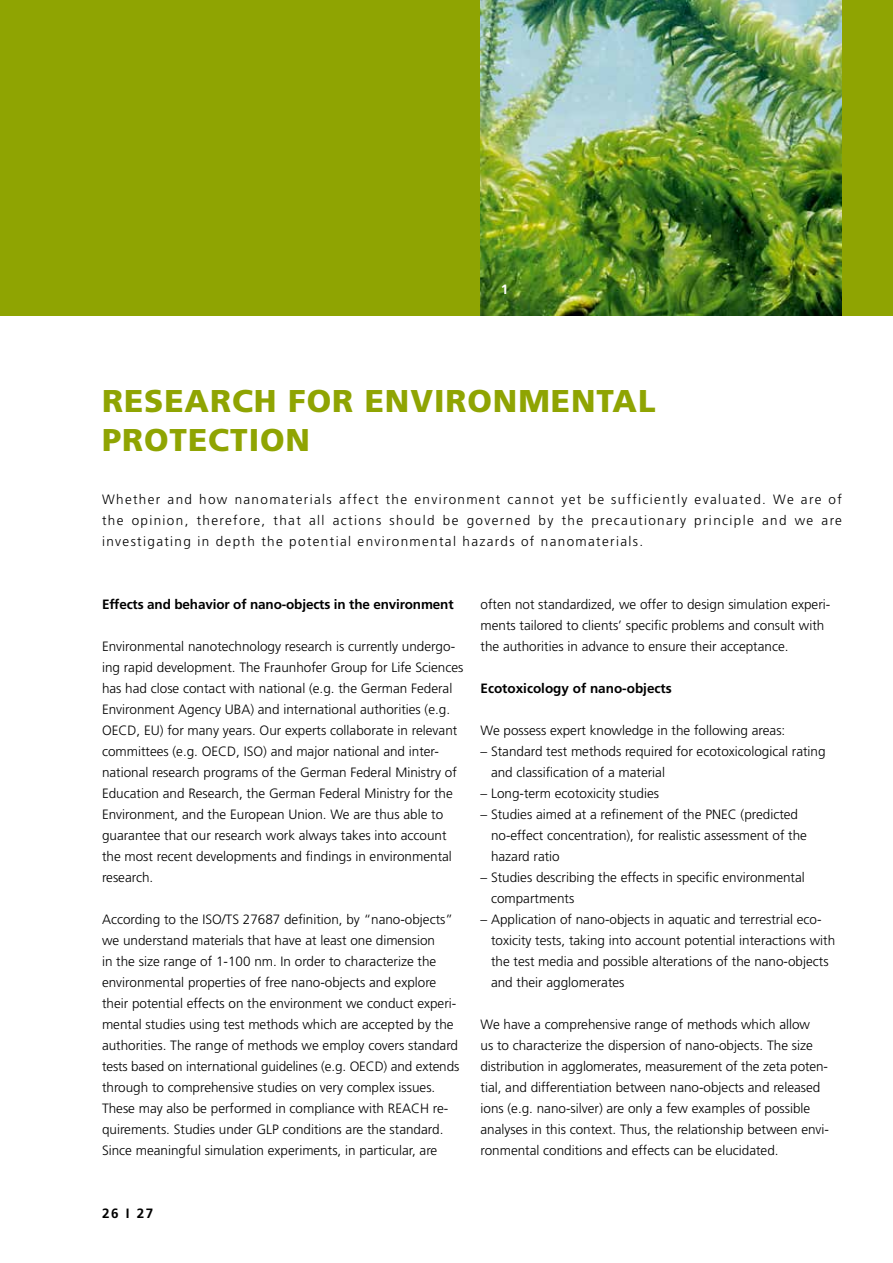
<style>
.page{position:relative;width:893px;height:1263px;background:#fff}
.page>*{position:absolute;margin:0;border:0;box-sizing:border-box;transform-origin:0 0}
.t1{font:900 31.5px/39px "Frutiger LT";letter-spacing:.03em;color:#8fa402}
.t2{font:300 13.5px/21px "Frutiger LT";color:#000}
.t3{font:700 13.5px "Frutiger LT";letter-spacing:-.01em;color:#000}
.t4{font:700 13.5px "Frutiger LT";color:#fff}
</style>
<div class="page">
<div style="left:0;top:0;width:893px;height:315px;background:#8fa402"></div>
<img style="left:480px;top:0;width:362px;height:315px">
<p class="t4" style="left:501px;top:281px;width:9px">1</p>
<h1 class="t1" style="left:102px;top:381px;width:555px">RESEARCH FOR ENVIRONMENTAL<br>PROTECTION</h1>
<p class="t2" style="left:102px;top:489px;width:741px;text-align:justify">Whether and how nanomaterials affect the environment cannot yet be sufficiently evaluated. We are of the opinion, therefore, that all actions should be governed by the precautionary principle and we are investigating in depth the potential environmental hazards of nanomaterials.</p>
<p class="t3" style="left:102px;top:596px;width:353px">Effects and behavior of nano-objects in the environment</p>
<p class="t2" style="left:102px;top:636px;width:363px">Environmental nanotechnology research is currently undergo&shy;ing rapid development. The Fraunhofer Group for Life Sciences has had close contact with national (e.g. the German Federal Environment Agency UBA) and international authorities (e.g.<br>OECD, EU) for many years. Our experts collaborate in relevant committees (e.g. OECD, ISO) and major national and inter&shy;national research programs of the German Federal Ministry of Education and Research, the German Federal Ministry for the Environment, and the European Union. We are thus able to guarantee that our research work always takes into account the most recent developments and findings in environmental research.</p>
<p class="t2" style="left:102px;top:909px;width:359px">According to the ISO/TS 27687 definition, by “nano-objects” we understand materials that have at least one dimension<br>in the size range of 1-100 nm. In order to characterize the environmental properties of free nano-objects and explore their potential effects on the environment we conduct experi&shy;mental studies using test methods which are accepted by the authorities. The range of methods we employ covers standard tests based on international guidelines (e.g. OECD) and extends through to comprehensive studies on very complex issues.<br>These may also be performed in compliance with REACH re&shy;quirements. Studies under GLP conditions are the standard.<br>Since meaningful simulation experiments, in particular, are</p>
<p class="t2" style="left:480px;top:594px;width:351px">often not standardized, we offer to design simulation experi&shy;ments tailored to clients’ specific problems and consult with the authorities in advance to ensure their acceptance.</p>
<p class="t3" style="left:480px;top:681px;width:193px">Ecotoxicology of nano-objects</p>
<p class="t2" style="left:480px;top:720px;width:306px">We possess expert knowledge in the following areas:</p>
<p class="t2" style="left:491px;top:741px;width:336px;text-indent:-11px">– Standard test methods required for ecotoxicological rating and classification of a material</p>
<p class="t2" style="left:480px;top:783px;width:180px">– Long-term ecotoxicity studies</p>
<p class="t2" style="left:491px;top:804px;width:318px;text-indent:-11px">– Studies aimed at a refinement of the PNEC (predicted no-effect concentration), for realistic assessment of the hazard ratio</p>
<p class="t2" style="left:491px;top:867px;width:315px;text-indent:-11px">– Studies describing the effects in specific environmental compartments</p>
<p class="t2" style="left:491px;top:909px;width:346px;text-indent:-11px">– Application of nano-objects in aquatic and terrestrial eco&shy;toxicity tests, taking into account potential interactions with the test media and possible alterations of the nano-objects and their agglomerates</p>
<p class="t2" style="left:480px;top:1014px;width:350px">We have a comprehensive range of methods which allow<br>us to characterize the dispersion of nano-objects. The size distribution in agglomerates, measurement of the zeta poten&shy;tial, and differentiation between nano-objects and released ions (e.g. nano-silver) are only a few examples of possible analyses in this context. Thus, the relationship between envi&shy;ronmental conditions and effects can be elucidated.</p>
<p class="t3" style="left:102px;top:1205px;width:53px">26 I 27</p>
</div>
